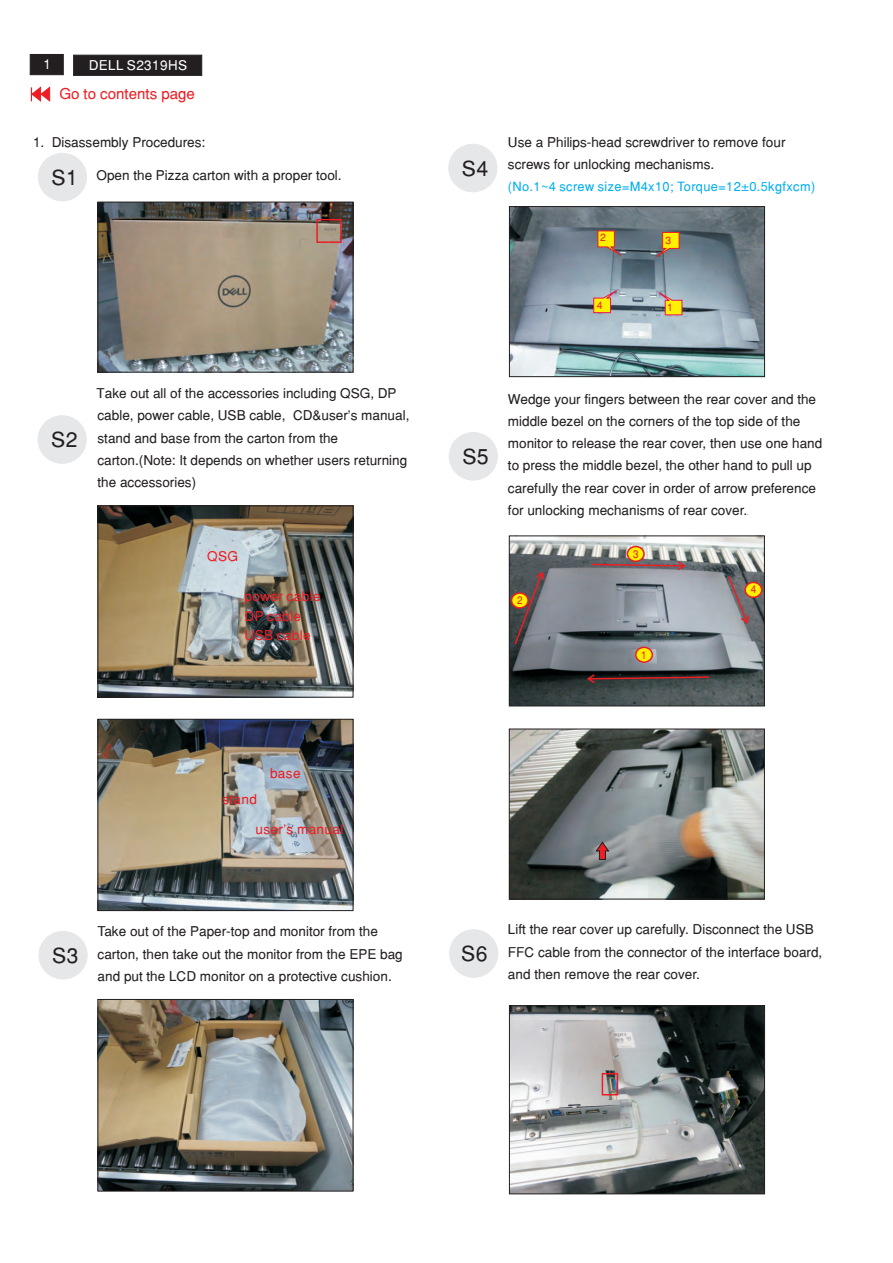
<style>
.page{position:relative;width:893px;height:1263px;background:#fff}
.page>*{position:absolute;margin:0;border:0;box-sizing:border-box;transform-origin:0 0}
.t1{font:21px "Helvetica";letter-spacing:.03em;color:#231f20}
.t2{font:15px "Helvetica";color:#ee1d23}
.t3{font:13.5px/22.4px "Helvetica";color:#231f20}
.t4{font:13.5px/19.5px "Helvetica";letter-spacing:.03em;color:#ee1d23}
.t5{font:13.5px "Helvetica";letter-spacing:.03em;color:#fff}
.t6{font:12.75px "Helvetica";letter-spacing:.03em;color:#00aeef}
.t7{font:10.95px "Helvetica";color:#ee1d23;scale:.9 1}
.t8{font:10.35px "Helvetica";color:#ee1d23}
.t9{font:5.1px "Helvetica";color:#231f20}
.s1{font-family:"Helvetica Neue LT Std";font-size:13.5px}
.s2{font-family:"Helvetica Neue LT Std"}
</style>
<div class="page">
<div style="left:449px;top:432px;width:48px;height:48px;background:#e6e7e9;border:1px solid #e6e7e9;border-radius:50%"></div>
<div style="left:38px;top:416px;width:48px;height:47px;background:#e6e7e9;border:1px solid #e6e7e9;border-radius:50%"></div>
<div style="left:449px;top:930px;width:49px;height:47px;background:#e6e7e9;border:1px solid #e6e7e9;border-radius:50%"></div>
<div style="left:449px;top:144px;width:48px;height:48px;background:#e6e7e9;border:1px solid #e6e7e9;border-radius:50%"></div>
<div style="left:38px;top:153px;width:49px;height:48px;background:#e6e7e9;border:1px solid #e6e7e9;border-radius:50%"></div>
<div style="left:39px;top:931px;width:48px;height:48px;background:#e6e7e9;border:1px solid #e6e7e9;border-radius:50%"></div>
<img style="left:511px;top:1008px;width:252px;height:184px">
<div style="left:509px;top:1006px;width:256px;height:188px;border:1px solid #231f20"></div>
<img style="left:511px;top:208px;width:252px;height:167px">
<div style="left:509px;top:206px;width:256px;height:171px;border:1px solid #231f20"></div>
<svg style="left:598px;top:231px;width:23px;height:25px"></svg>
<svg style="left:656px;top:232px;width:23px;height:25px"></svg>
<svg style="left:593px;top:290px;width:25px;height:23px"></svg>
<svg style="left:658px;top:292px;width:24px;height:23px"></svg>
<svg style="left:31px;top:87px;width:19px;height:15px"></svg>
<div style="left:30px;top:54px;width:33px;height:21px;background:#231f20;border:1px solid #231f20"></div>
<div style="left:73px;top:55px;width:129px;height:21px;background:#231f20;border:1px solid #231f20"></div>
<img style="left:100px;top:508px;width:251px;height:187px">
<div style="left:98px;top:506px;width:255px;height:191px;border:1px solid #231f20"></div>
<img style="left:100px;top:721px;width:251px;height:188px">
<div style="left:98px;top:719px;width:255px;height:192px;border:1px solid #231f20"></div>
<div style="left:602px;top:1073px;width:16px;height:22px;border:1px solid #ee1d23"></div>
<img style="left:100px;top:204px;width:251px;height:166px">
<div style="left:98px;top:202px;width:255px;height:170px;border:1px solid #231f20"></div>
<div style="left:316px;top:219px;width:26px;height:24px;border:1px solid #ee1d23"></div>
<img style="left:100px;top:1001px;width:251px;height:188px">
<div style="left:98px;top:999px;width:255px;height:192px;border:1px solid #231f20"></div>
<img style="left:511px;top:731px;width:252px;height:166px">
<div style="left:509px;top:729px;width:256px;height:170px;border:1px solid #231f20"></div>
<svg style="left:595px;top:841px;width:15px;height:19px"></svg>
<img style="left:511px;top:538px;width:252px;height:166px">
<div style="left:509px;top:536px;width:256px;height:170px;border:1px solid #231f20"></div>
<svg style="left:627px;top:546px;width:18px;height:16px"></svg>
<svg style="left:515px;top:571px;width:29px;height:73px;background:#665e64"></svg>
<svg style="left:592px;top:561px;width:94px;height:9px"></svg>
<svg style="left:728px;top:576px;width:21px;height:48px"></svg>
<svg style="left:635px;top:647px;width:18px;height:16px"></svg>
<svg style="left:511px;top:592px;width:18px;height:17px"></svg>
<svg style="left:587px;top:674px;width:122px;height:9px"></svg>
<svg style="left:744px;top:582px;width:18px;height:16px"></svg>
<p class="t5" style="left:43px;top:56px;width:9px">1</p>
<p class="t5" style="left:89px;top:60px;width:100px">DELL S2319HS</p>
<p class="t2" style="left:59px;top:88px;width:137px">Go to contents page</p>
<p class="t3" style="left:33px;top:131px;width:174px">1. Disassembly Procedures:</p>
<h1 class="t1" style="left:51px;top:169px;width:28px">S1</h1>
<p class="t3" style="left:97px;top:165px;width:247px">Open the Pizza carton with a proper tool.</p>
<h1 class="t1" style="left:51px;top:431px;width:28px">S2</h1>
<p class="t3" style="left:97px;top:383px;width:314px">Take out all of the accessories including QSG, DP cable, power cable, USB cable, CD&amp;user’s manual, stand and base from the carton from the carton.(Note: It depends on whether users returning the accessories)</p>
<p class="t4" style="left:207px;top:548px;width:32px">QSG</p>
<p class="t4" style="left:244px;top:588px;width:78px">power cable<br>DP cable<br>USB cable</p>
<p class="t4" style="left:222px;top:791px;width:36px">stand</p>
<p class="t4" style="left:270px;top:764px;width:32px">base</p>
<p class="t4" style="left:256px;top:821px;width:89px">user’s manual</p>
<h1 class="t1" style="left:52px;top:947px;width:28px">S3</h1>
<p class="t3" style="left:98px;top:922px;width:307px">Take out of the Paper-top and monitor from the carton, then take out the monitor from the EPE bag and put the LCD monitor on a protective cushion.</p>
<h1 class="t1" style="left:462px;top:160px;width:28px">S4</h1>
<p class="t3" style="left:508px;top:132px;width:279px">Use a Philips-head screwdriver to remove four screws for unlocking mechanisms.</p>
<p class="t6" style="left:508px;top:182px;width:309px">(No.1~4 screw size=M4x10; Torque=12<span class="s1">±</span><span class="s2">0.5</span>kgfxcm)</p>
<p class="t8" style="left:600px;top:234px;width:7px">2</p>
<p class="t8" style="left:666px;top:236px;width:7px">3</p>
<p class="t8" style="left:597px;top:301px;width:7px">4</p>
<p class="t8" style="left:667px;top:303px;width:7px">1</p>
<h1 class="t1" style="left:462px;top:448px;width:28px">S5</h1>
<p class="t3" style="left:508px;top:389px;width:316px">Wedge your fingers between the rear cover and the middle bezel on the corners of the top side of the monitor to release the rear cover, then use one hand to press the middle bezel, the other hand to pull up carefully the rear cover in order of arrow preference for unlocking mechanisms of rear cover.</p>
<p class="t9" style="left:747px;top:511px;width:3px">.</p>
<p class="t7" style="left:517px;top:596px;width:8px">2</p>
<p class="t7" style="left:633px;top:549px;width:8px">3</p>
<p class="t7" style="left:641px;top:650px;width:8px">1</p>
<p class="t7" style="left:751px;top:585px;width:8px">4</p>
<h1 class="t1" style="left:461px;top:945px;width:28px">S6</h1>
<p class="t3" style="left:508px;top:919px;width:316px">Lift the rear cover up carefully. Disconnect the USB<br>FFC cable from the connector of the interface board, and then remove the rear cover.</p>
</div>
